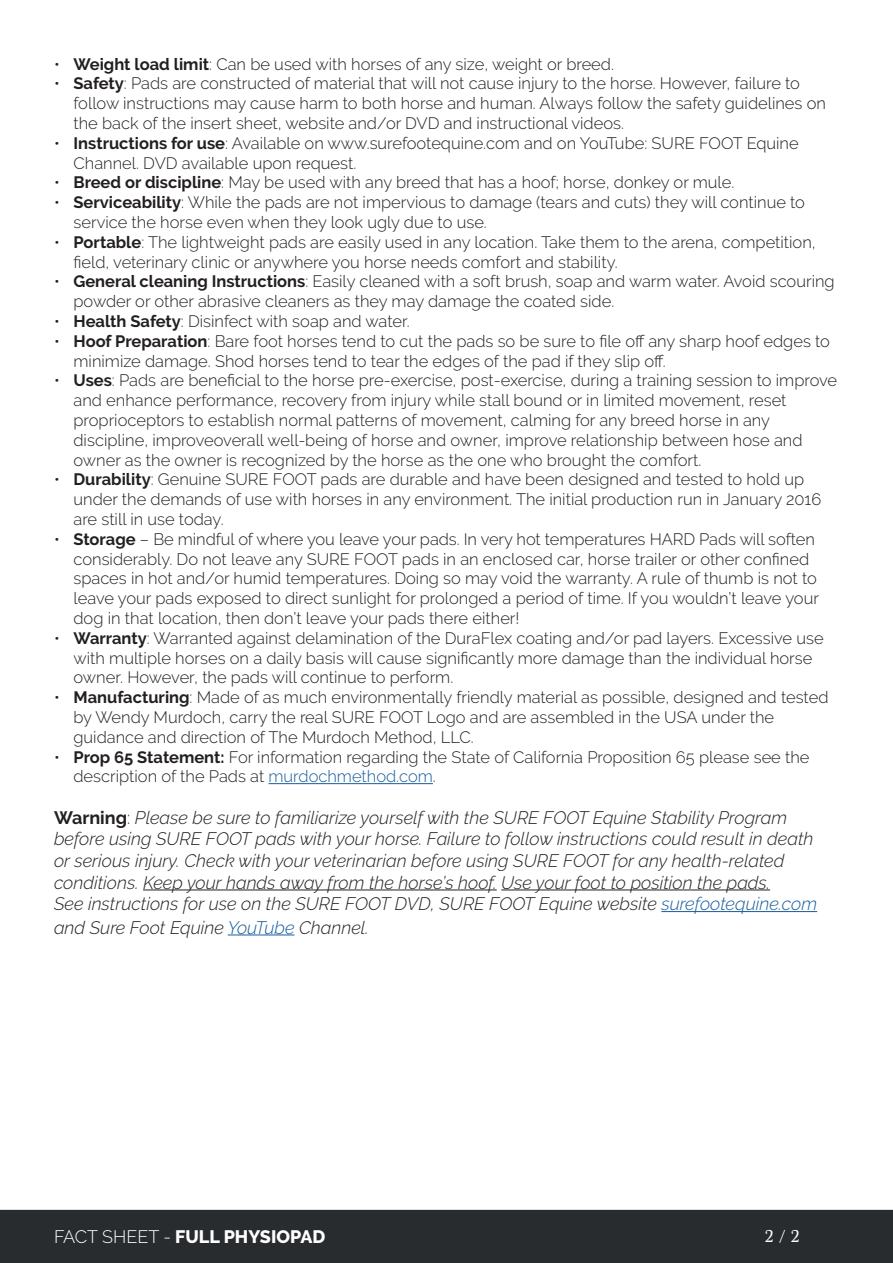
<style>
.page{position:relative;width:893px;height:1263px;background:#fff}
.page>*{position:absolute;margin:0;border:0;box-sizing:border-box;transform-origin:0 0}
.t1{font:italic 300 18px/21.6px "Raleway";color:#231f20}
.t2{font:800 18px "Raleway";color:#fff}
.t3{font:18px "Marion";color:#fff}
.t4{font:300 16.5px/19.8px "Raleway";color:#231f20}
.s1{font-weight:700}
.s2{color:#175d9e}
.s3{font-weight:700;font-style:normal}
.s4{font-style:normal}
.s5{font-weight:300}
</style>
<div class="page">
<div style="left:0;top:1210px;width:893px;height:53px;background:#292c2f"></div>
<hr style="left:269px;top:783px;width:164px;height:1px;background:#175d9e">
<hr style="left:143px;top:889px;width:354px;height:1px;background:#231f20">
<hr style="left:501px;top:889px;width:269px;height:1px;background:#231f20">
<hr style="left:661px;top:911px;width:156px;height:1px;background:#175d9e">
<hr style="left:228px;top:934px;width:67px;height:1px;background:#175d9e">
<div style="left:54px;top:1226px;width:445px;height:23px;background:#292c2f"></div>
<p class="t4" style="left:54px;top:54px;width:561px">• <span class="s1">Weight load limit</span>: Can be used with horses of any size, weight or breed.</p>
<p class="t4" style="left:54px;top:74px;width:747px">• <span class="s1">Safety</span>: Pads are constructed of material that will not cause injury to the horse. However, failure to</p>
<p class="t4" style="left:74px;top:93px;width:754px">follow instructions may cause harm to both horse and human. Always follow the safety guidelines on the back of the insert sheet, website and/or DVD and instructional videos.</p>
<p class="t4" style="left:74px;top:133px;width:727px;text-indent:-20px">• <span class="s1">Instructions for use</span>: Available on www.surefootequine.com and on YouTube: SURE FOOT Equine<br>Channel. DVD available upon request.</p>
<p class="t4" style="left:54px;top:173px;width:682px">• <span class="s1">Breed or discipline</span>: May be used with any breed that has a hoof; horse, donkey or mule.</p>
<p class="t4" style="left:74px;top:192px;width:733px;text-indent:-20px">• <span class="s1">Serviceability</span>: While the pads are not impervious to damage (tears and cuts) they will continue to service the horse even when they look ugly due to use.</p>
<p class="t4" style="left:74px;top:232px;width:744px;text-indent:-20px">• <span class="s1">Portable</span>: The lightweight pads are easily used in any location. Take them to the arena, competition, field, veterinary clinic or anywhere you horse needs comfort and stability.</p>
<p class="t4" style="left:74px;top:272px;width:763px;text-indent:-20px">• <span class="s1">General cleaning Instructions</span>: Easily cleaned with a soft brush, soap and warm water. Avoid scouring powder or other abrasive cleaners as they may damage the coated side.</p>
<p class="t4" style="left:54px;top:311px;width:357px">• <span class="s1">Health Safety</span>: Disinfect with soap and water.</p>
<p class="t4" style="left:74px;top:331px;width:758px;text-indent:-20px">• <span class="s1">Hoof Preparation</span>: Bare foot horses tend to cut the pads so be sure to file off any sharp hoof edges to minimize damage. Shod horses tend to tear the edges of the pad if they slip off.</p>
<p class="t4" style="left:54px;top:371px;width:785px">• <span class="s1">Uses</span>: Pads are beneficial to the horse pre-exercise, post-exercise, during a training session to improve</p>
<p class="t4" style="left:74px;top:390px;width:714px">and enhance performance, recovery from injury while stall bound or in limited movement, reset</p>
<p class="t4" style="left:74px;top:410px;width:698px">proprioceptors to establish normal patterns of movement, calming for any breed horse in any</p>
<p class="t4" style="left:74px;top:430px;width:730px">discipline, improveoverall well-being of horse and owner, improve relationship between hose and owner as the owner is recognized by the horse as the one who brought the comfort.</p>
<p class="t4" style="left:74px;top:470px;width:749px;text-indent:-20px">• <span class="s1">Durability</span>: Genuine SURE FOOT pads are durable and have been designed and tested to hold up under the demands of use with horses in any environment. The initial production run in January 2016 are still in use today.</p>
<p class="t4" style="left:54px;top:529px;width:762px">• <span class="s1">Storage</span> – Be mindful of where you leave your pads. In very hot temperatures HARD Pads will soften</p>
<p class="t4" style="left:74px;top:549px;width:747px">considerably. Do not leave any SURE FOOT pads in an enclosed car, horse trailer or other confined spaces in hot and/or humid temperatures. Doing so may void the warranty. A rule of thumb is not to leave your pads exposed to direct sunlight for prolonged a period of time. If you wouldn’t leave your dog in that location, then don’t leave your pads there either!</p>
<p class="t4" style="left:74px;top:628px;width:752px;text-indent:-20px">• <span class="s1">Warranty</span>: Warranted against delamination of the DuraFlex coating and/or pad layers. Excessive use with multiple horses on a daily basis will cause significantly more damage than the individual horse owner. However, the pads will continue to perform.</p>
<p class="t4" style="left:74px;top:687px;width:756px;text-indent:-20px">• <span class="s1">Manufacturing</span>: Made of as much environmentally friendly material as possible, designed and tested by Wendy Murdoch, carry the real SURE FOOT Logo and are assembled in the USA under the</p>
<p class="t4" style="left:74px;top:727px;width:402px">guidance and direction of The Murdoch Method, LLC.</p>
<p class="t4" style="left:74px;top:747px;width:737px;text-indent:-20px">• <span class="s1">Prop 65 Statement:</span> For information regarding the State of California Proposition 65 please see the description of the Pads at <span class="s2">murdochmethod.com</span>.</p>
<p class="t1" style="left:54px;top:807px;width:761px"><span class="s3">Warning</span><span class="s4">:</span> Please be sure to familiarize yourself with the SURE FOOT Equine Stability Program before using SURE FOOT pads with your horse. Failure to follow instructions could result in death or serious injury. Check with your veterinarian before using SURE FOOT for any health-related conditions. Keep your hands away from the horse’s hoof. Use your foot to position the pads.</p>
<p class="t1" style="left:54px;top:892px;width:765px;line-height:23.4px">See instructions for use on the SURE FOOT DVD, SURE FOOT Equine website <span class="s2">surefootequine.com </span>and Sure Foot Equine <span class="s2">YouTube</span> Channel.</p>
<p class="t2" style="left:54px;top:1226px;width:273px"><span class="s5">FACT SHEET -</span> FULL PHYSIOPAD</p>
<p class="t3" style="left:765px;top:1226px;width:36px">2 / 2</p>
</div>
